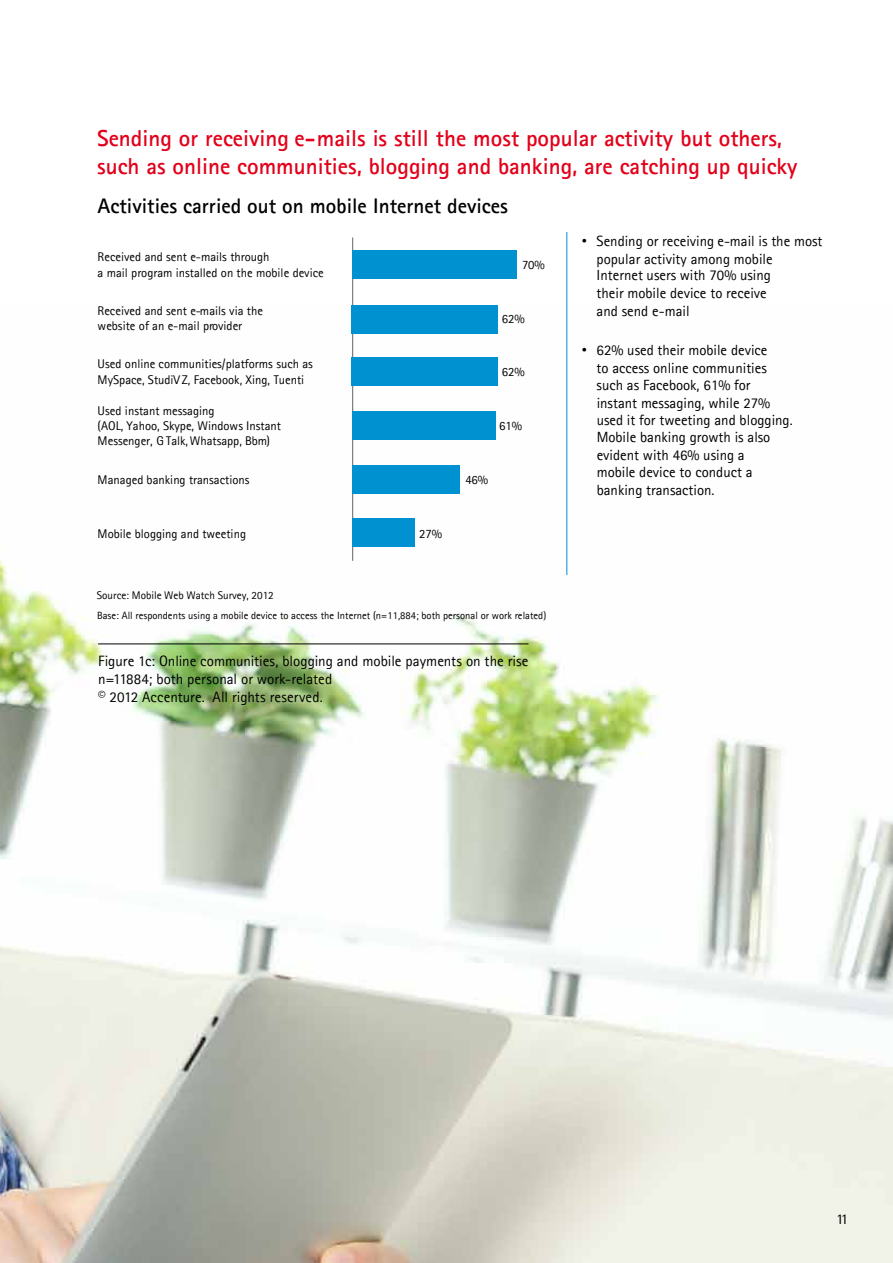
<style>
.page{position:relative;width:893px;height:1263px;background:#fff}
.page>*{position:absolute;margin:0;border:0;box-sizing:border-box;transform-origin:0 0}
.t1{font:700 23.1px/27.8px "Agfa Rotis Sans Serif";color:#e2001a}
.t2{font:700 21.15px "Agfa Rotis Sans Serif";color:#000}
.t3{font:15px/18px "Agfa Rotis Sans Serif";color:#000}
.t4{font:15px "Agfa Rotis Semisans";color:#000}
.t5{font:14.85px/17.4px "Agfa Rotis Sans Serif";color:#000}
.t6{font:12.6px/15.1px "Agfa Rotis Sans Serif";color:#000}
.t7{font:11.1px "Agfa Rotis Sans Serif";color:#000}
.t8{font:10.5px "Agfa Rotis Sans Serif";color:#000}
.s1{font-family:"Arial"}
</style>
<div class="page">
<img style="left:0;top:307px;width:893px;height:956px">
<hr style="left:352px;top:237px;width:1px;height:324px;background:#676666">
<svg style="left:566px;top:232px;width:1px;height:343px"></svg>
<div style="left:352px;top:250px;width:164px;height:29px;background:#0092d0"></div>
<div style="left:352px;top:305px;width:146px;height:29px;background:#0092d0"></div>
<div style="left:352px;top:357px;width:146px;height:29px;background:#0092d0"></div>
<div style="left:352px;top:411px;width:144px;height:29px;background:#0092d0"></div>
<div style="left:352px;top:465px;width:107px;height:29px;background:#0092d0"></div>
<div style="left:352px;top:518px;width:62px;height:29px;background:#0092d0"></div>
<hr style="left:98px;top:643px;width:430px;height:1px;background:#000">
<h1 class="t1" style="left:97px;top:124px;width:702px">Sending or receiving e-mails is still the most popular activity but others, such as online communities, blogging and banking, are catching up quicky</h1>
<h2 class="t2" style="left:98px;top:192px;width:412px">Activities carried out on mobile Internet devices</h2>
<p class="t5" style="left:597px;top:232px;width:227px;text-indent:-15px"><span class="s1">•</span> Sending or receiving e-mail is the most popular activity among mobile<br>Internet users with 70% using<br>their mobile device to receive<br>and send e-mail</p>
<p class="t5" style="left:582px;top:341px;width:187px;text-align:right"><span class="s1">•</span> 62% used their mobile device to access online communities</p>
<p class="t5" style="left:597px;top:394px;width:198px">instant messaging, while 27% used it for tweeting and blogging.<br>Mobile banking growth is also evident with 46% using a<br>mobile device to conduct a banking transaction.</p>
<p class="t6" style="left:98px;top:249px;width:228px">Received and sent e-mails through<br>a mail program installed on the mobile device</p>
<p class="t6" style="left:522px;top:257px;width:24px">70%</p>
<p class="t6" style="left:98px;top:303px;width:167px">Received and sent e-mails via the website of an e-mail provider</p>
<p class="t6" style="left:502px;top:311px;width:24px">62%</p>
<p class="t6" style="left:98px;top:356px;width:217px">Used online communities/platforms such as<br>MySpace, StudiVZ, Facebook, Xing, Tuenti</p>
<p class="t6" style="left:502px;top:364px;width:24px">62%</p>
<p class="t5" style="left:597px;top:376px;width:156px">such as Facebook, 61% for</p>
<p class="t6" style="left:98px;top:403px;width:185px">Used instant messaging<br>(AOL, Yahoo, Skype, Windows Instant<br>Messenger, G Talk, Whatsapp, Bbm)</p>
<p class="t6" style="left:499px;top:418px;width:24px">61%</p>
<p class="t6" style="left:98px;top:472px;width:153px">Managed banking transactions</p>
<p class="t6" style="left:465px;top:472px;width:24px">46%</p>
<p class="t6" style="left:98px;top:526px;width:150px">Mobile blogging and tweeting</p>
<p class="t7" style="left:97px;top:589px;width:178px">Source: Mobile Web Watch Survey, 2012</p>
<p class="t6" style="left:419px;top:526px;width:24px">27%</p>
<p class="t8" style="left:97px;top:609px;width:451px">Base: All respondents using a mobile device to access the Internet (n=11,884; both personal or work related)</p>
<p class="t3" style="left:98px;top:651px;width:432px">Figure 1c: Online communities, blogging and mobile payments on the rise n=11884; both personal or work-related<br>© 2012 Accenture. All rights reserved.</p>
<p class="t4" style="left:836px;top:1210px;width:14px">11</p>
</div>
